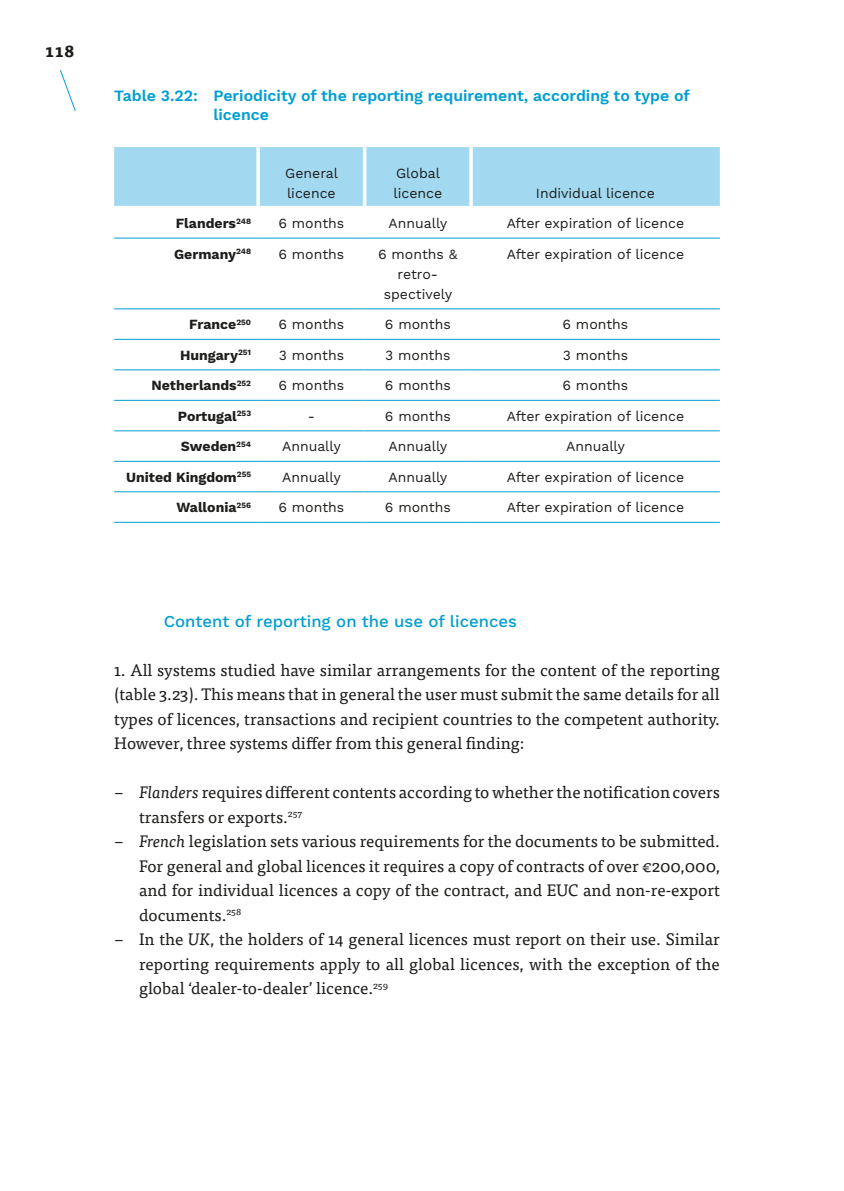
<style>
.page{position:relative;width:844px;height:1191px;background:#fff}
.page>*{position:absolute;margin:0;border:0;box-sizing:border-box;transform-origin:0 0}
.t1{font:700 17.5px "Tisa Pro";color:#1d1d1b}
.t2{font:16.62px/24.5px "Tisa Pro";color:#1d1d1b;text-align:justify}
.t3{font:500 16.62px "Work Sans";color:#009ed2}
.t4{font:600 15.75px/18.9px "Work Sans";color:#009ed2}
.t5{font:14px/20.1px "Work Sans";color:#1d1d1b}
.t6{font:700 14px "Work Sans";color:#1d1d1b}
.s1{font-style:italic}
</style>
<div class="page">
<svg style="left:60px;top:70px;width:16px;height:41px"></svg>
<div style="left:114px;top:147px;width:605px;height:59px;background:#a2d9f0"></div>
<svg style="left:256px;top:147px;width:4px;height:59px"></svg>
<hr style="left:363px;top:147px;width:3px;height:59px;background:#fff">
<hr style="left:469px;top:147px;width:3px;height:59px;background:#fff">
<hr style="left:114px;top:238px;width:144px;height:1px;background:#009ed2">
<hr style="left:258px;top:238px;width:106px;height:1px;background:#009ed2">
<hr style="left:364px;top:238px;width:107px;height:1px;background:#009ed2">
<hr style="left:471px;top:238px;width:248px;height:1px;background:#009ed2">
<hr style="left:114px;top:308px;width:144px;height:1px;background:#009ed2">
<hr style="left:258px;top:308px;width:106px;height:1px;background:#009ed2">
<hr style="left:364px;top:308px;width:107px;height:1px;background:#009ed2">
<hr style="left:471px;top:308px;width:248px;height:1px;background:#009ed2">
<hr style="left:114px;top:339px;width:144px;height:1px;background:#009ed2">
<hr style="left:258px;top:339px;width:106px;height:1px;background:#009ed2">
<hr style="left:364px;top:339px;width:107px;height:1px;background:#009ed2">
<hr style="left:471px;top:339px;width:248px;height:1px;background:#009ed2">
<hr style="left:114px;top:369px;width:144px;height:1px;background:#009ed2">
<hr style="left:258px;top:369px;width:106px;height:1px;background:#009ed2">
<hr style="left:364px;top:369px;width:107px;height:1px;background:#009ed2">
<hr style="left:471px;top:369px;width:248px;height:1px;background:#009ed2">
<hr style="left:114px;top:400px;width:144px;height:1px;background:#009ed2">
<hr style="left:258px;top:400px;width:106px;height:1px;background:#009ed2">
<hr style="left:364px;top:400px;width:107px;height:1px;background:#009ed2">
<hr style="left:471px;top:400px;width:248px;height:1px;background:#009ed2">
<hr style="left:114px;top:430px;width:144px;height:1px;background:#009ed2">
<hr style="left:258px;top:430px;width:106px;height:1px;background:#009ed2">
<hr style="left:364px;top:430px;width:107px;height:1px;background:#009ed2">
<hr style="left:471px;top:430px;width:248px;height:1px;background:#009ed2">
<hr style="left:114px;top:461px;width:144px;height:1px;background:#009ed2">
<hr style="left:258px;top:461px;width:106px;height:1px;background:#009ed2">
<hr style="left:364px;top:461px;width:107px;height:1px;background:#009ed2">
<hr style="left:471px;top:461px;width:248px;height:1px;background:#009ed2">
<hr style="left:114px;top:491px;width:144px;height:1px;background:#009ed2">
<hr style="left:258px;top:491px;width:106px;height:1px;background:#009ed2">
<hr style="left:364px;top:491px;width:107px;height:1px;background:#009ed2">
<hr style="left:471px;top:491px;width:248px;height:1px;background:#009ed2">
<hr style="left:114px;top:522px;width:144px;height:1px;background:#009ed2">
<hr style="left:258px;top:522px;width:106px;height:1px;background:#009ed2">
<hr style="left:364px;top:522px;width:107px;height:1px;background:#009ed2">
<hr style="left:471px;top:522px;width:248px;height:1px;background:#009ed2">
<p class="t1" style="left:45px;top:37px;width:31px">118</p>
<p class="t4" style="left:213px;top:87px;width:478px;text-indent:-99px">Table 3.22: Periodicity of the reporting requirement, according to type of licence</p>
<p class="t5" style="left:285px;top:163px;width:54px">General licence</p>
<p class="t5" style="left:393px;top:163px;width:50px">Global licence</p>
<p class="t5" style="left:535px;top:183px;width:120px">Individual licence</p>
<p class="t6" style="left:176px;top:215px;width:77px">Flanders<sup>248</sup></p>
<p class="t5" style="left:278px;top:214px;width:67px">6 months</p>
<p class="t5" style="left:388px;top:214px;width:60px">Annually</p>
<p class="t5" style="left:506px;top:214px;width:179px">After expiration of licence</p>
<p class="t6" style="left:174px;top:246px;width:79px">Germany<sup>248</sup></p>
<p class="t5" style="left:278px;top:244px;width:67px">6 months</p>
<p class="t5" style="left:378px;top:244px;width:81px;text-align:center">6 months &amp; retro&shy;spectively</p>
<p class="t5" style="left:506px;top:244px;width:179px">After expiration of licence</p>
<p class="t6" style="left:189px;top:316px;width:64px">France<sup>250</sup></p>
<p class="t5" style="left:278px;top:315px;width:67px">6 months</p>
<p class="t5" style="left:385px;top:315px;width:67px">6 months</p>
<p class="t5" style="left:562px;top:315px;width:67px">6 months</p>
<p class="t6" style="left:180px;top:347px;width:72px">Hungary<sup>251</sup></p>
<p class="t5" style="left:279px;top:346px;width:67px">3 months</p>
<p class="t5" style="left:385px;top:346px;width:67px">3 months</p>
<p class="t5" style="left:562px;top:346px;width:67px">3 months</p>
<p class="t6" style="left:151px;top:377px;width:101px">Netherlands<sup>252</sup></p>
<p class="t5" style="left:278px;top:376px;width:67px">6 months</p>
<p class="t5" style="left:385px;top:376px;width:67px">6 months</p>
<p class="t5" style="left:562px;top:376px;width:67px">6 months</p>
<p class="t6" style="left:178px;top:408px;width:75px">Portugal<sup>253</sup></p>
<p class="t5" style="left:308px;top:407px;width:9px">-</p>
<p class="t5" style="left:385px;top:407px;width:67px">6 months</p>
<p class="t5" style="left:506px;top:407px;width:179px">After expiration of licence</p>
<p class="t6" style="left:181px;top:438px;width:72px">Sweden<sup>254</sup></p>
<p class="t5" style="left:282px;top:437px;width:60px">Annually</p>
<p class="t5" style="left:388px;top:437px;width:60px">Annually</p>
<p class="t5" style="left:566px;top:437px;width:60px">Annually</p>
<p class="t6" style="left:126px;top:469px;width:126px">United Kingdom<sup>255</sup></p>
<p class="t5" style="left:282px;top:468px;width:60px">Annually</p>
<p class="t5" style="left:388px;top:468px;width:60px">Annually</p>
<p class="t5" style="left:506px;top:468px;width:179px">After expiration of licence</p>
<p class="t6" style="left:176px;top:499px;width:76px">Wallonia<sup>256</sup></p>
<p class="t5" style="left:278px;top:498px;width:67px">6 months</p>
<p class="t5" style="left:385px;top:498px;width:67px">6 months</p>
<p class="t5" style="left:506px;top:498px;width:179px">After expiration of licence</p>
<p class="t3" style="left:164px;top:611px;width:354px">Content of reporting on the use of licences</p>
<p class="t2" style="left:114px;top:656px;width:607px">1. All systems studied have similar arrangements for the content of the reporting (table 3.23). This means that in general the user must submit the same details for all types of licences, transactions and recipient countries to the competent authority.<br>However, three systems differ from this general finding:</p>
<p class="t2" style="left:114px;top:779px;width:607px">− <span class="s1">Flanders</span> requires different contents according to whether the notification covers</p>
<p class="t2" style="left:139px;top:803px;width:165px">transfers or exports.<sup>257</sup></p>
<p class="t2" style="left:114px;top:828px;width:607px">− <span class="s1">French</span> legislation sets various requirements for the documents to be submitted.</p>
<p class="t2" style="left:139px;top:852px;width:582px">For general and global licences it requires a copy of contracts of over €200,000,</p>
<p class="t2" style="left:139px;top:877px;width:582px">and for individual licences a copy of the contract, and EUC and non-re-export</p>
<p class="t2" style="left:139px;top:901px;width:104px">documents.<sup>258</sup></p>
<p class="t2" style="left:114px;top:926px;width:607px">− In the <span class="s1">UK</span>, the holders of 14 general licences must report on their use. Similar</p>
<p class="t2" style="left:139px;top:950px;width:582px">reporting requirements apply to all global licences, with the exception of the</p>
<p class="t2" style="left:139px;top:975px;width:250px">global ‘dealer-to-dealer’ licence.<sup>259</sup></p>
</div>
